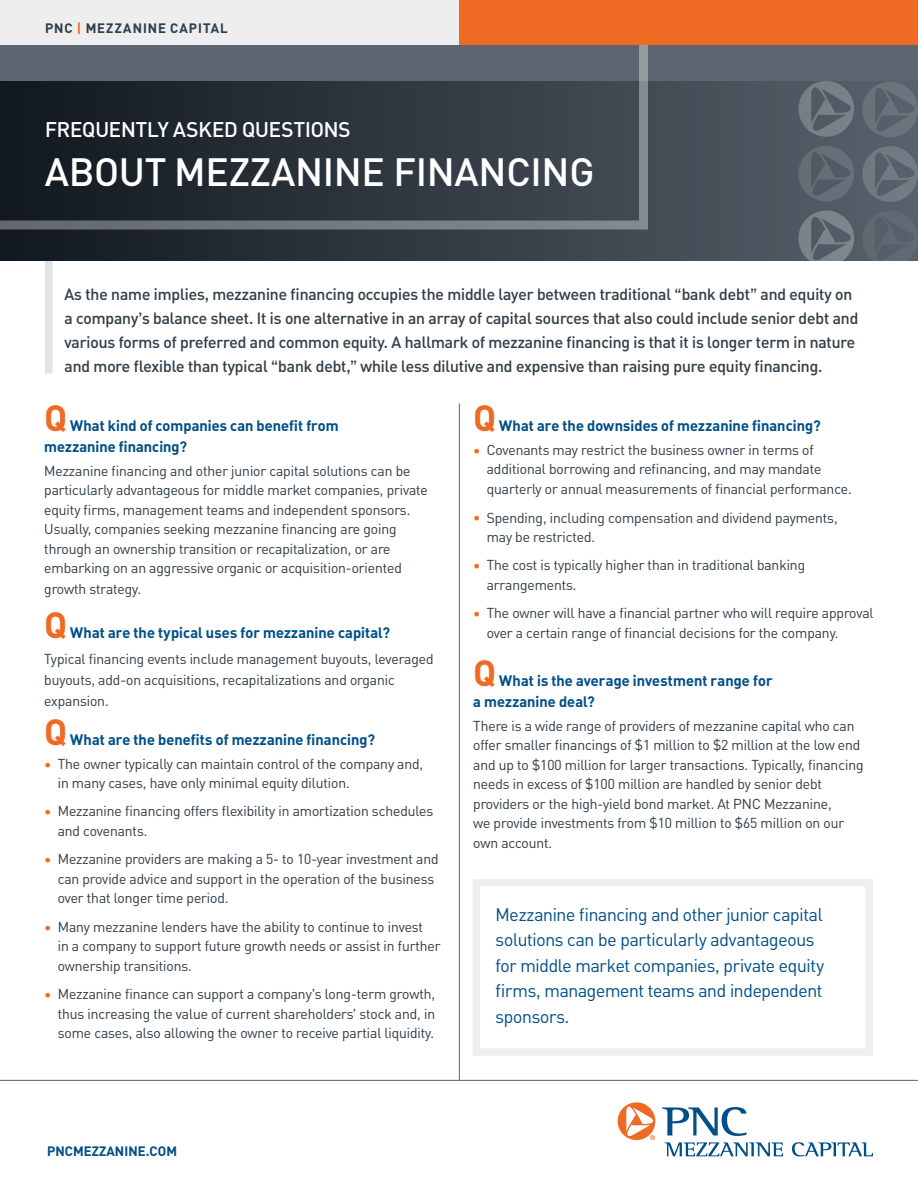
<style>
.page{position:relative;width:918px;height:1188px;background:#fff}
.page>*{position:absolute;margin:0;border:0;box-sizing:border-box;transform-origin:0 0}
.t1{font:500 39px "PNC Brand";letter-spacing:.01em;color:#fff}
.t2{font:700 36px "PNC Brand";color:#ef6a22}
.t3{font:500 21px "PNC Brand";letter-spacing:-.005em;color:#fff}
.t4{font:18px/25.5px "PNC Brand";letter-spacing:-.015em;color:#004f87}
.t5{font:500 16.2px/24px "PNC Brand";color:#303d48}
.t6{font:700 15px/21px "PNC Brand";letter-spacing:.01em;color:#004f87}
.t7{font:14.25px/19.5px "PNC Brand";color:#303d48}
.t8{font:700 13.5px "PNC Brand";letter-spacing:.075em;color:#303e48}
.t9{font:700 13.5px "PNC Brand";letter-spacing:.01em;color:#004f87}
.s1{color:#ef6a22}
</style>
<div class="page">
<div style="left:45px;top:261px;width:7px;height:113px;background:#e1e2e4"></div>
<div style="left:0;top:45px;width:918px;height:216px;background:#5b6670"></div>
<div style="left:0;top:81px;width:918px;height:180px;background:linear-gradient(to right,#11181f,#57626c)"></div>
<svg style="left:862px;top:211px;width:56px;height:50px"></svg>
<svg style="left:862px;top:82px;width:56px;height:55px"></svg>
<svg style="left:862px;top:146px;width:56px;height:56px"></svg>
<svg style="left:798px;top:211px;width:56px;height:50px"></svg>
<svg style="left:798px;top:81px;width:56px;height:56px"></svg>
<svg style="left:798px;top:146px;width:56px;height:55px"></svg>
<hr style="left:459px;top:404px;width:1px;height:676px;background:#5b6670">
<hr style="left:0;top:1080px;width:918px;height:1px;background:#5b6670">
<svg style="left:0;top:45px;width:652px;height:189px"></svg>
<div style="left:0;top:0;width:459px;height:45px;background:#eeeeef"></div>
<div style="left:459px;top:0;width:459px;height:45px;background:#ef6a22"></div>
<svg style="left:473px;top:879px;width:400px;height:177px"></svg>
<svg style="left:665px;top:1142px;width:118px;height:14px"></svg>
<svg style="left:792px;top:1142px;width:81px;height:14px"></svg>
<svg style="left:662px;top:1107px;width:85px;height:29px"></svg>
<svg style="left:618px;top:1102px;width:37px;height:38px"></svg>
<p class="t8" style="left:45px;top:19px;width:184px">PNC <span class="s1">|</span> MEZZANINE CAPITAL</p>
<h1 class="t3" style="left:45px;top:116px;width:307px">FREQUENTLY ASKED QUESTIONS</h1>
<h1 class="t1" style="left:45px;top:147px;width:551px">ABOUT MEZZANINE FINANCING</h1>
<p class="t5" style="left:64px;top:282px;width:795px">As the name implies, mezzanine financing occupies the middle layer between traditional “bank debt” and equity on a company’s balance sheet. It is one alternative in an array of capital sources that also could include senior debt and various forms of preferred and common equity. A hallmark of mezzanine financing is that it is longer term in nature and more flexible than typical “bank debt,” while less dilutive and expensive than raising pure equity financing.</p>
<h2 class="t2" style="left:44px;top:394px;width:24px">Q</h2>
<h2 class="t2" style="left:473px;top:394px;width:24px">Q</h2>
<h2 class="t6" style="left:44px;top:414px;width:296px;text-indent:26px">What kind of companies can benefit from mezzanine financing?</h2>
<p class="t7" style="left:44px;top:461px;width:385px">Mezzanine financing and other junior capital solutions can be particularly advantageous for middle market companies, private equity firms, management teams and independent sponsors.<br>Usually, companies seeking mezzanine financing are going through an ownership transition or recapitalization, or are embarking on an aggressive organic or acquisition-oriented</p>
<p class="t7" style="left:44px;top:579px;width:98px">growth strategy.</p>
<h2 class="t2" style="left:44px;top:601px;width:24px">Q</h2>
<h2 class="t6" style="left:499px;top:414px;width:323px">What are the downsides of mezzanine financing?</h2>
<p class="t7" style="left:487px;top:440px;width:366px;text-indent:-13px"><span class="s1">•</span> Covenants may restrict the business owner in terms of additional borrowing and refinancing, and may mandate quarterly or annual measurements of financial performance.</p>
<p class="t7" style="left:487px;top:507px;width:352px;text-indent:-13px"><span class="s1">•</span> Spending, including compensation and dividend payments, may be restricted.</p>
<p class="t7" style="left:487px;top:555px;width:320px;text-indent:-13px"><span class="s1">•</span> The cost is typically higher than in traditional banking arrangements.</p>
<p class="t7" style="left:487px;top:603px;width:388px;text-indent:-13px"><span class="s1">•</span> The owner will have a financial partner who will require approval over a certain range of financial decisions for the company.</p>
<h2 class="t2" style="left:473px;top:649px;width:24px">Q</h2>
<h2 class="t6" style="left:70px;top:621px;width:321px">What are the typical uses for mezzanine capital?</h2>
<p class="t7" style="left:44px;top:648px;width:391px;line-height:21px">Typical financing events include management buyouts, leveraged buyouts, add-on acquisitions, recapitalizations and organic expansion.</p>
<h2 class="t2" style="left:44px;top:708px;width:24px">Q</h2>
<h2 class="t6" style="left:473px;top:669px;width:301px;text-indent:26px">What is the average investment range for a mezzanine deal?</h2>
<p class="t7" style="left:473px;top:716px;width:392px">There is a wide range of providers of mezzanine capital who can offer smaller financings of $1 million to $2 million at the low end and up to $100 million for larger transactions. Typically, financing needs in excess of $100 million are handled by senior debt providers or the high-yield bond market. At PNC Mezzanine,<br>we provide investments from $10 million to $65 million on our own account.</p>
<h2 class="t6" style="left:70px;top:728px;width:306px">What are the benefits of mezzanine financing?</h2>
<p class="t7" style="left:58px;top:753px;width:367px;text-indent:-13px"><span class="s1">•</span> The owner typically can maintain control of the company and, in many cases, have only minimal equity dilution.</p>
<p class="t7" style="left:58px;top:801px;width:377px;text-indent:-13px"><span class="s1">•</span> Mezzanine financing offers flexibility in amortization schedules and covenants.</p>
<p class="t7" style="left:58px;top:849px;width:382px;text-indent:-13px"><span class="s1">•</span> Mezzanine providers are making a 5- to 10-year investment and can provide advice and support in the operation of the business over that longer time period.</p>
<p class="t7" style="left:58px;top:917px;width:384px;text-indent:-13px"><span class="s1">•</span> Many mezzanine lenders have the ability to continue to invest<br>in a company to support future growth needs or assist in further ownership transitions.</p>
<p class="t7" style="left:58px;top:984px;width:379px;text-align:justify;text-indent:-13px"><span class="s1">•</span> Mezzanine finance can support a company’s long-term growth, thus increasing the value of current shareholders’ stock and, in some cases, also allowing the owner to receive partial liquidity.</p>
<p class="t4" style="left:496px;top:901px;width:330px">Mezzanine financing and other junior capital solutions can be particularly advantageous for middle market companies, private equity firms, management teams and independent sponsors.</p>
<p class="t9" style="left:47px;top:1142px;width:132px">PNCMEZZANINE.COM</p>
</div>
